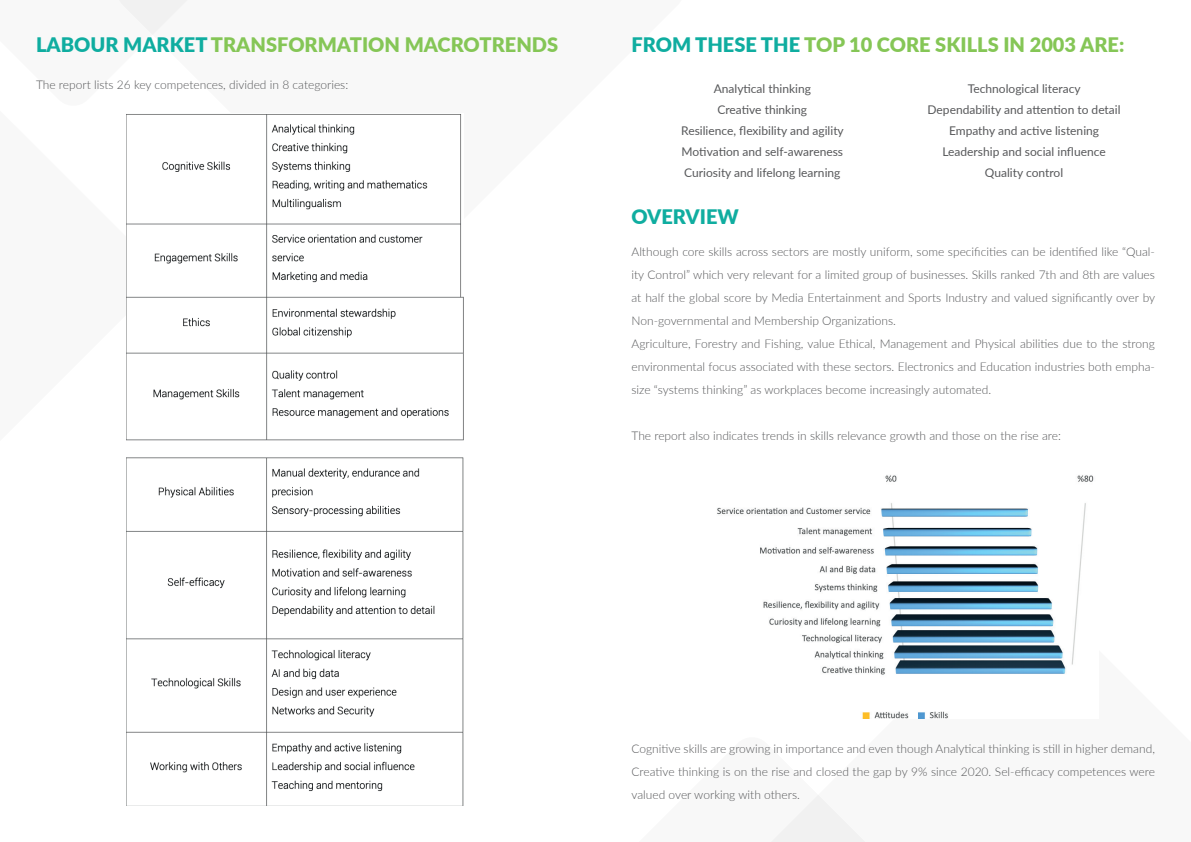
<style>
.page{position:relative;width:1191px;height:842px;background:#fff}
.page>*{position:absolute;margin:0;border:0;box-sizing:border-box;transform-origin:0 0}
.t1{font:900 20px "Lato";color:#85c656}
.t2{font:900 20px "Lato";color:#0fada0}
.t3{font:300 12px/23px "Lato";color:#57585a}
.t4{font:12px/21px "Lato";color:#57585a;text-align:center}
.s1{color:#0fada0}
</style>
<div class="page">
<div style="left:119px;top:0;width:68px;height:35px;background:#f2f2f2"></div>
<div style="left:771px;top:795px;width:94px;height:47px;background:#f3f3f3"></div>
<img style="left:126px;top:114px;width:337px;height:326px">
<img style="left:126px;top:458px;width:337px;height:348px">
<img style="left:717px;top:475px;width:377px;height:244px">
<h1 class="t1" style="left:36px;top:30px;width:524px"><span class="s1">LABOUR MARKET</span> TRANSFORMATION MACROTRENDS</h1>
<h1 class="t1" style="left:631px;top:30px;width:494px"><span class="s1">FROM THESE THE</span> TOP 10 CORE SKILLS IN 2003 ARE:</h1>
<p class="t3" style="left:36px;top:73px;width:314px">The report lists 26 key competences, divided in 8 categories:</p>
<p class="t4" style="left:681px;top:78px;width:164px">Analytical thinking<br>Creative thinking<br>Resilience, flexibility and agility<br>Motivation and self-awareness<br>Curiosity and lifelong learning</p>
<p class="t4" style="left:927px;top:78px;width:194px">Technological literacy<br>Dependability and attention to detail<br>Empathy and active listening<br>Leadership and social influence<br>Quality control</p>
<h1 class="t2" style="left:631px;top:202px;width:109px">OVERVIEW</h1>
<p class="t3" style="left:631px;top:240px;width:525px">Although core skills across sectors are mostly uniform, some specificities can be identified like “Qual&shy;ity Control” which very relevant for a limited group of businesses. Skills ranked 7th and 8th are values at half the global score by Media Entertainment and Sports Industry and valued significantly over by Non-governmental and Membership Organizations.<br>Agriculture, Forestry and Fishing, value Ethical, Management and Physical abilities due to the strong environmental focus associated with these sectors. Electronics and Education industries both empha&shy;size “systems thinking” as workplaces become increasingly automated.</p>
<p class="t3" style="left:631px;top:424px;width:431px">The report also indicates trends in skills relevance growth and those on the rise are:</p>
<p class="t3" style="left:631px;top:737px;width:525px;text-align:justify">Cognitive skills are growing in importance and even though Analytical thinking is still in higher demand, Creative thinking is on the rise and closed the gap by 9% since 2020. Sel-efficacy competences were valued over working with others.</p>
</div>
